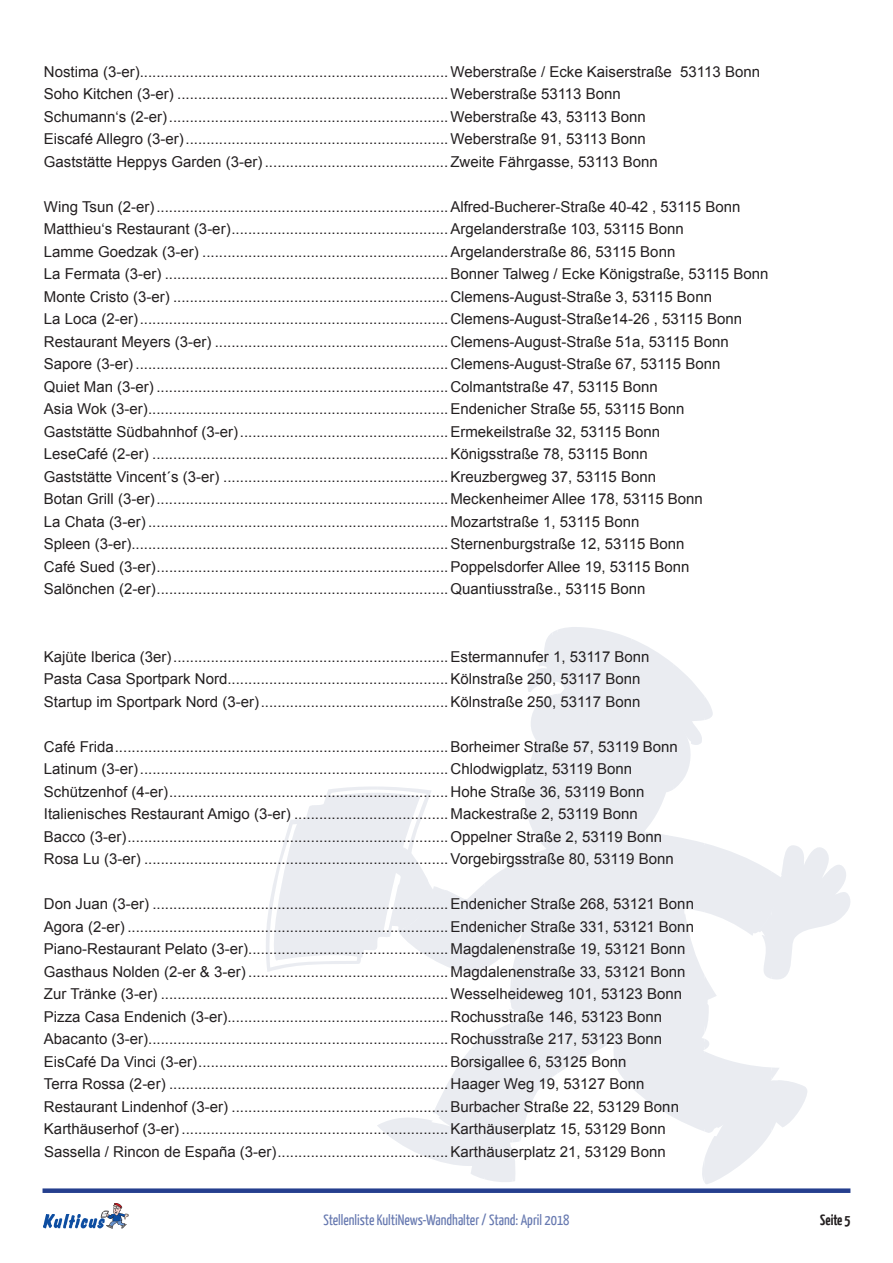
<style>
.page{position:relative;width:893px;height:1263px;background:#fff}
.page>*{position:absolute;margin:0;border:0;box-sizing:border-box;transform-origin:0 0}
.t1{font:15px/22.5px "Arial";color:#231f20}
.t2{font:15px "Yanone Kaffeesatz";color:#253f8e}
.t3{font:700 15px "Yanone Kaffeesatz";color:#231f20}
</style>
<div class="page">
<img style="left:44px;top:1203px;width:85px;height:26px">
<div style="left:43px;top:1188px;width:807px;height:5px;background:#253f8e"></div>
<svg style="left:266px;top:627px;width:584px;height:557px"></svg>
<p class="t1" style="left:44px;top:60px;width:718px">Nostima (3-er)..........................................................................Weberstraße / Ecke Kaiserstraße 53113 Bonn Soho Kitchen (3-er) .................................................................Weberstraße 53113 Bonn<br>Schumann‘s (2-er)...................................................................Weberstraße 43, 53113 Bonn<br>Eiscafé Allegro (3-er)...............................................................Weberstraße 91, 53113 Bonn<br>Gaststätte Heppys Garden (3-er) ............................................Zweite Fährgasse, 53113 Bonn</p>
<p class="t1" style="left:44px;top:195px;width:726px">Wing Tsun (2-er)......................................................................Alfred-Bucherer-Straße 40-42 , 53115 Bonn Matthieu‘s Restaurant (3-er)....................................................Argelanderstraße 103, 53115 Bonn<br>Lamme Goedzak (3-er) ...........................................................Argelanderstraße 86, 53115 Bonn<br>La Fermata (3-er) ....................................................................Bonner Talweg / Ecke Königstraße, 53115 Bonn Monte Cristo (3-er) ..................................................................Clemens-August-Straße 3, 53115 Bonn<br>La Loca (2-er)..........................................................................Clemens-August-Straße14-26 , 53115 Bonn Restaurant Meyers (3-er) ........................................................Clemens-August-Straße 51a, 53115 Bonn Sapore (3-er) ...........................................................................Clemens-August-Straße 67, 53115 Bonn<br>Quiet Man (3-er) ......................................................................Colmantstraße 47, 53115 Bonn<br>Asia Wok (3-er)........................................................................Endenicher Straße 55, 53115 Bonn<br>Gaststätte Südbahnhof (3-er)..................................................Ermekeilstraße 32, 53115 Bonn<br>LeseCafé (2-er) .......................................................................Königsstraße 78, 53115 Bonn<br>Gaststätte Vincent´s (3-er) ......................................................Kreuzbergweg 37, 53115 Bonn<br>Botan Grill (3-er)...................................................................... Meckenheimer Allee 178, 53115 Bonn<br>La Chata (3-er) ........................................................................Mozartstraße 1, 53115 Bonn<br>Spleen (3-er)............................................................................Sternenburgstraße 12, 53115 Bonn<br>Café Sued (3-er)......................................................................Poppelsdorfer Allee 19, 53115 Bonn<br>Salönchen (2-er)......................................................................Quantiusstraße., 53115 Bonn</p>
<p class="t1" style="left:44px;top:645px;width:607px">Kajüte Iberica (3er)..................................................................Estermannufer 1, 53117 Bonn<br>Pasta Casa Sportpark Nord.....................................................Kölnstraße 250, 53117 Bonn<br>Startup im Sportpark Nord (3-er).............................................Kölnstraße 250, 53117 Bonn</p>
<p class="t1" style="left:44px;top:735px;width:635px">Café Frida................................................................................Borheimer Straße 57, 53119 Bonn Latinum (3-er)..........................................................................Chlodwigplatz, 53119 Bonn Schützenhof (4-er)...................................................................Hohe Straße 36, 53119 Bonn Italienisches Restaurant Amigo (3-er) ..................................... Mackestraße 2, 53119 Bonn Bacco (3-er).............................................................................Oppelner Straße 2, 53119 Bonn Rosa Lu (3-er) .........................................................................Vorgebirgsstraße 80, 53119 Bonn</p>
<p class="t1" style="left:44px;top:893px;width:651px">Don Juan (3-er) .......................................................................Endenicher Straße 268, 53121 Bonn Agora (2-er) .............................................................................Endenicher Straße 331, 53121 Bonn Piano-Restaurant Pelato (3-er)................................................ Magdalenenstraße 19, 53121 Bonn Gasthaus Nolden (2-er &amp; 3-er) ................................................ Magdalenenstraße 33, 53121 Bonn Zur Tränke (3-er) .....................................................................Wesselheideweg 101, 53123 Bonn Pizza Casa Endenich (3-er).....................................................Rochusstraße 146, 53123 Bonn Abacanto (3-er)........................................................................Rochusstraße 217, 53123 Bonn EisCafé Da Vinci (3-er)............................................................Borsigallee 6, 53125 Bonn<br>Terra Rossa (2-er) ...................................................................Haager Weg 19, 53127 Bonn Restaurant Lindenhof (3-er) ....................................................Burbacher Straße 22, 53129 Bonn Karthäuserhof (3-er) ................................................................Karthäuserplatz 15, 53129 Bonn Sassella / Rincon de España (3-er).........................................Karthäuserplatz 21, 53129 Bonn</p>
<p class="t2" style="left:323px;top:1210px;width:248px">Stellenliste KultiNews-Wandhalter / Stand: April 2018</p>
<p class="t3" style="left:820px;top:1210px;width:32px">Seite 5</p>
</div>
